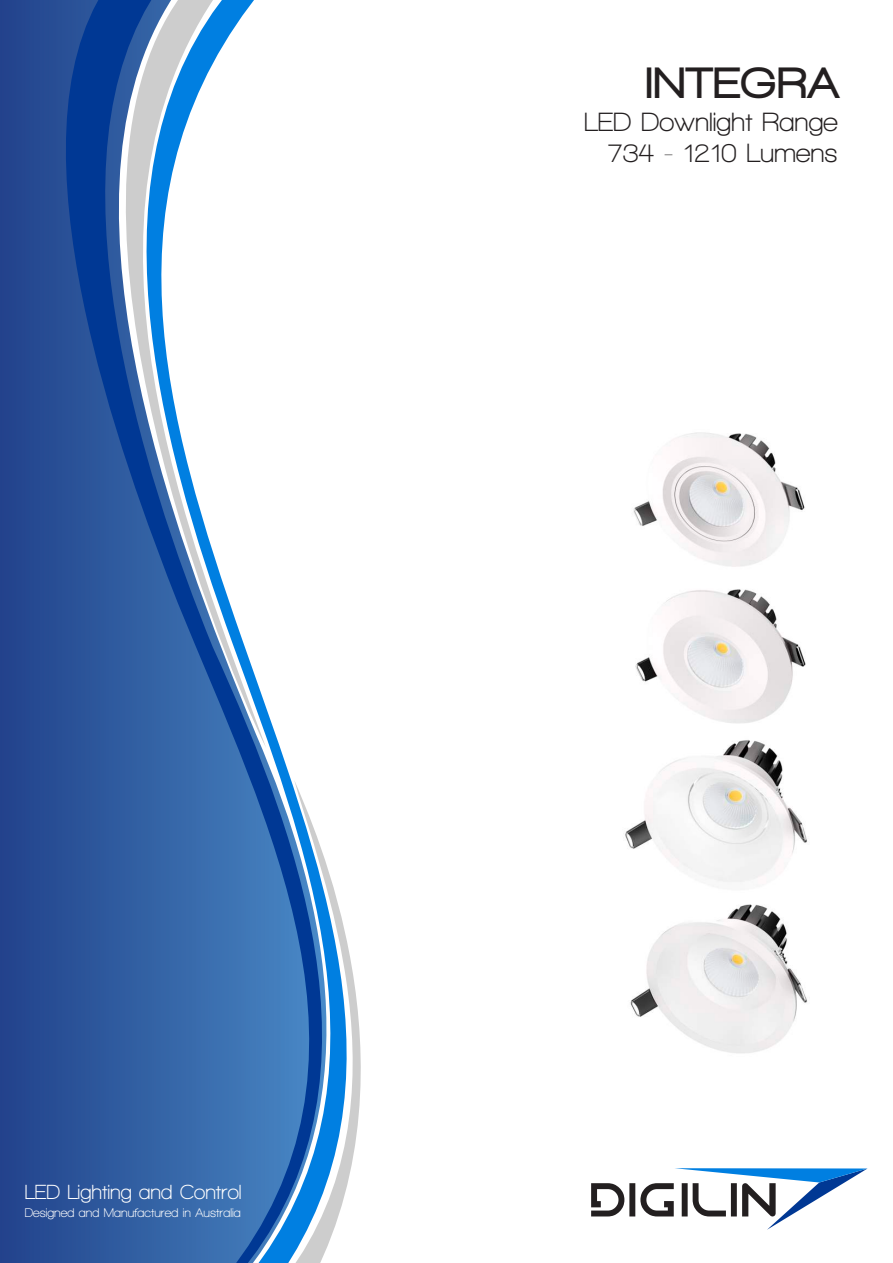
<style>
.page{position:relative;width:893px;height:1263px;background:#fff}
.page>*{position:absolute;margin:0;border:0;box-sizing:border-box;transform-origin:0 0}
.t1{font:900 45px "Walkway";letter-spacing:.05em;color:#231f20}
.t2{font:700 27px/31.5px "Walkway";color:#231f20;text-align:right}
.t3{font:700 20.85px "Walkway";color:#fff}
.t4{font:700 12.9px "Walkway";color:#fff}
</style>
<div class="page">
<img style="left:633px;top:432px;width:172px;height:135px">
<img style="left:635px;top:589px;width:171px;height:134px">
<img style="left:625px;top:740px;width:182px;height:142px">
<img style="left:630px;top:904px;width:177px;height:149px">
<div style="left:4px;top:0;width:79px;height:1263px;background:#264b93"></div>
<svg style="left:83px;top:0;width:278px;height:1263px"></svg>
<svg style="left:591px;top:1168px;width:276px;height:62px"></svg>
<h1 class="t1" style="left:646px;top:59px;width:193px">INTEGRA</h1>
<h2 class="t2" style="left:584px;top:106px;width:255px">LED Downlight Range<br>734 - 1210 Lumens</h2>
<h3 class="t3" style="left:25px;top:1181px;width:218px">LED Lighting and Control</h3>
<p class="t4" style="left:25px;top:1205px;width:218px">Designed and Manufactured in Australia</p>
</div>
